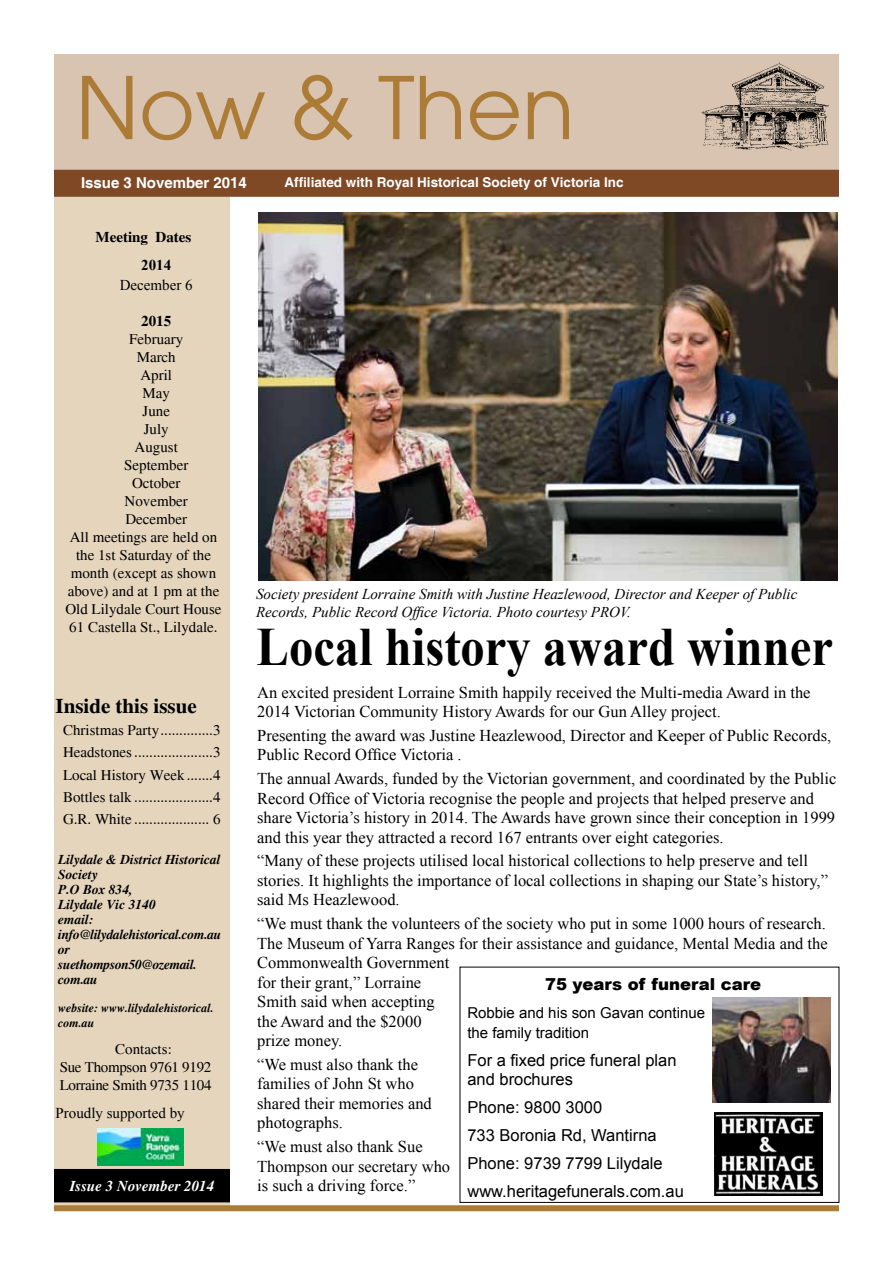
<style>
.page{position:relative;width:893px;height:1263px;background:#fff}
.page>*{position:absolute;margin:0;border:0;box-sizing:border-box;transform-origin:0 0}
.t1{font:85.5px "Avant Garde";color:#ac7c37}
.t2{font:700 54px "Times New Roman";color:#000;scale:.9 1}
.t3{font:700 21px "Times";color:#000}
.t4{font:16.5px/19.5px "Times New Roman";color:#000}
.t5{font:16.5px/28px "Arial";color:#000}
.t6{font:900 16.5px "Arial";color:#000}
.t7{font:15px/22.2px "Times";color:#000;text-align:justify}
.t8{font:italic 15px/18px "Times New Roman";color:#000}
.t9{font:15px/18px "Times";letter-spacing:-.02em;color:#000}
.t10{font:15px/19.5px "Arial";color:#000}
.t11{font:15px "Times New Roman";color:#000}
.t12{font:italic 700 15px "Times";color:#fff}
.t13{font:700 15px "Helvetica";color:#fff}
.t14{font:700 15px "Times";color:#000}
.t15{font:700 15px "Times New Roman";color:#000}
.t16{font:italic 700 13.5px/15px "Times";color:#000}
.t17{font:700 13.5px "Helvetica";color:#fff}
.t18{font:italic 700 12px/15px "Times";color:#000}
</style>
<div class="page">
<div style="left:54px;top:54px;width:176px;height:1153px;background:#e5d5bd"></div>
<div style="left:54px;top:1205px;width:785px;height:6px;background:#ac7c37"></div>
<div style="left:55px;top:1170px;width:174px;height:32px;background:#000"></div>
<div style="left:54px;top:1169px;width:176px;height:33px;border:2px solid #000"></div>
<div style="left:54px;top:54px;width:785px;height:143px;background:#d8c4b1"></div>
<div style="left:54px;top:170px;width:785px;height:27px;background:#804926;border:2px solid #804926"></div>
<img style="left:98px;top:1128px;width:85px;height:38px">
<img style="left:702px;top:62px;width:127px;height:89px">
<div style="left:460px;top:967px;width:379px;height:236px;border:1px solid #000"></div>
<img style="left:712px;top:998px;width:118px;height:105px">
<img style="left:714px;top:1113px;width:109px;height:82px">
<img style="left:258px;top:212px;width:580px;height:369px">
<h1 class="t1" style="left:76px;top:57px;width:500px">Now &amp; Then</h1>
<p class="t13" style="left:81px;top:174px;width:167px">Issue 3 November 2014</p>
<p class="t17" style="left:284px;top:174px;width:341px">Affiliated with Royal Historical Society of Victoria Inc</p>
<p class="t14" style="left:96px;top:228px;width:97px">Meeting Dates</p>
<p class="t15" style="left:141px;top:255px;width:31px">2014</p>
<p class="t11" style="left:120px;top:274px;width:74px">December 6</p>
<p class="t14" style="left:141px;top:312px;width:31px">2015</p>
<p class="t7" style="left:129px;top:328px;width:56px">February</p>
<p class="t7" style="left:137px;top:346px;width:41px">March</p>
<p class="t7" style="left:140px;top:364px;width:33px">April</p>
<p class="t7" style="left:142px;top:382px;width:29px">May</p>
<p class="t7" style="left:142px;top:400px;width:29px">June</p>
<p class="t7" style="left:144px;top:418px;width:27px">July</p>
<p class="t7" style="left:135px;top:436px;width:45px">August</p>
<p class="t7" style="left:124px;top:454px;width:66px">September</p>
<p class="t7" style="left:132px;top:472px;width:50px">October</p>
<p class="t7" style="left:125px;top:490px;width:65px">November</p>
<p class="t7" style="left:125px;top:508px;width:63px">December</p>
<p class="t7" style="left:70px;top:526px;width:149px">All meetings are held on</p>
<p class="t7" style="left:76px;top:544px;width:136px">the 1st Saturday of the</p>
<p class="t7" style="left:71px;top:562px;width:147px">month (except as shown</p>
<p class="t7" style="left:68px;top:580px;width:153px">above) and at 1 pm at the</p>
<p class="t7" style="left:65px;top:598px;width:158px">Old Lilydale Court House</p>
<p class="t7" style="left:69px;top:616px;width:150px">61 Castella St., Lilydale.</p>
<p class="t3" style="left:56px;top:693px;width:143px">Inside this issue</p>
<p class="t7" style="left:63px;top:719px;width:159px">Christmas Party..............3<br>Headstones.....................3<br>Local History Week .......4<br>Bottles talk .....................4<br>G.R. White .................... 6</p>
<p class="t16" style="left:58px;top:852px;width:165px">Lilydale &amp; District Historical<br>Society<br>P.O Box 834,<br>Lilydale Vic 3140<br>email: info@lilydalehistorical.com.au or<br>suethompson50@ozemail. com.au</p>
<p class="t18" style="left:58px;top:1001px;width:157px">website: www.lilydalehistorical. com.au</p>
<p class="t9" style="left:60px;top:1040px;width:153px;text-indent:55px">Contacts:<br>Sue Thompson 9761 9192<br>Lorraine Smith 9735 1104</p>
<p class="t11" style="left:56px;top:1102px;width:131px">Proudly supported by</p>
<p class="t12" style="left:70px;top:1177px;width:146px">Issue 3 November 2014</p>
<p class="t8" style="left:256px;top:584px;width:543px">Society president Lorraine Smith with Justine Heazlewood, Director and Keeper of Public<br>Records, Public Record Office Victoria. Photo courtesy PROV.</p>
<h2 class="t2" style="left:257px;top:610px;width:642px">Local history award winner</h2>
<p class="t4" style="left:257px;top:682px;width:555px">An excited president Lorraine Smith happily received the Multi-media Award in the<br>2014 Victorian Community History Awards for our Gun Alley project.</p>
<p class="t4" style="left:257px;top:725px;width:576px">Presenting the award was Justine Heazlewood, Director and Keeper of Public Records,<br>Public Record Office Victoria .</p>
<p class="t4" style="left:257px;top:768px;width:581px">The annual Awards, funded by the Victorian government, and coordinated by the Public Record Office of Victoria recognise the people and projects that helped preserve and share Victoria’s history in 2014. The Awards have grown since their conception in 1999 and this year they attracted a record 167 entrants over eight categories.</p>
<p class="t4" style="left:257px;top:851px;width:572px">“Many of these projects utilised local historical collections to help preserve and tell stories. It highlights the importance of local collections in shaping our State’s history,” said Ms Heazlewood.</p>
<p class="t4" style="left:257px;top:913px;width:572px">“We must thank the volunteers of the society who put in some 1000 hours of research.<br>The Museum of Yarra Ranges for their assistance and guidance, Mental Media and the Commonwealth Government<br>for their grant,” Lorraine<br>Smith said when accepting<br>the Award and the $2000<br>prize money.</p>
<p class="t4" style="left:257px;top:1054px;width:176px">“We must also thank the families of John St who shared their memories and photographs.</p>
<p class="t4" style="left:257px;top:1137px;width:194px">“We must also thank Sue<br>Thompson our secretary who is such a driving force.”</p>
<p class="t6" style="left:545px;top:972px;width:218px">75 years of funeral care</p>
<p class="t10" style="left:467px;top:1003px;width:239px">Robbie and his son Gavan continue the family tradition</p>
<p class="t5" style="left:467px;top:1050px;width:211px;line-height:19.5px">For a fixed price funeral plan and brochures</p>
<p class="t5" style="left:467px;top:1094px;width:218px">Phone: 9800 3000<br>733 Boronia Rd, Wantirna<br>Phone: 9739 7799 Lilydale www.heritagefunerals.com.au</p>
</div>
